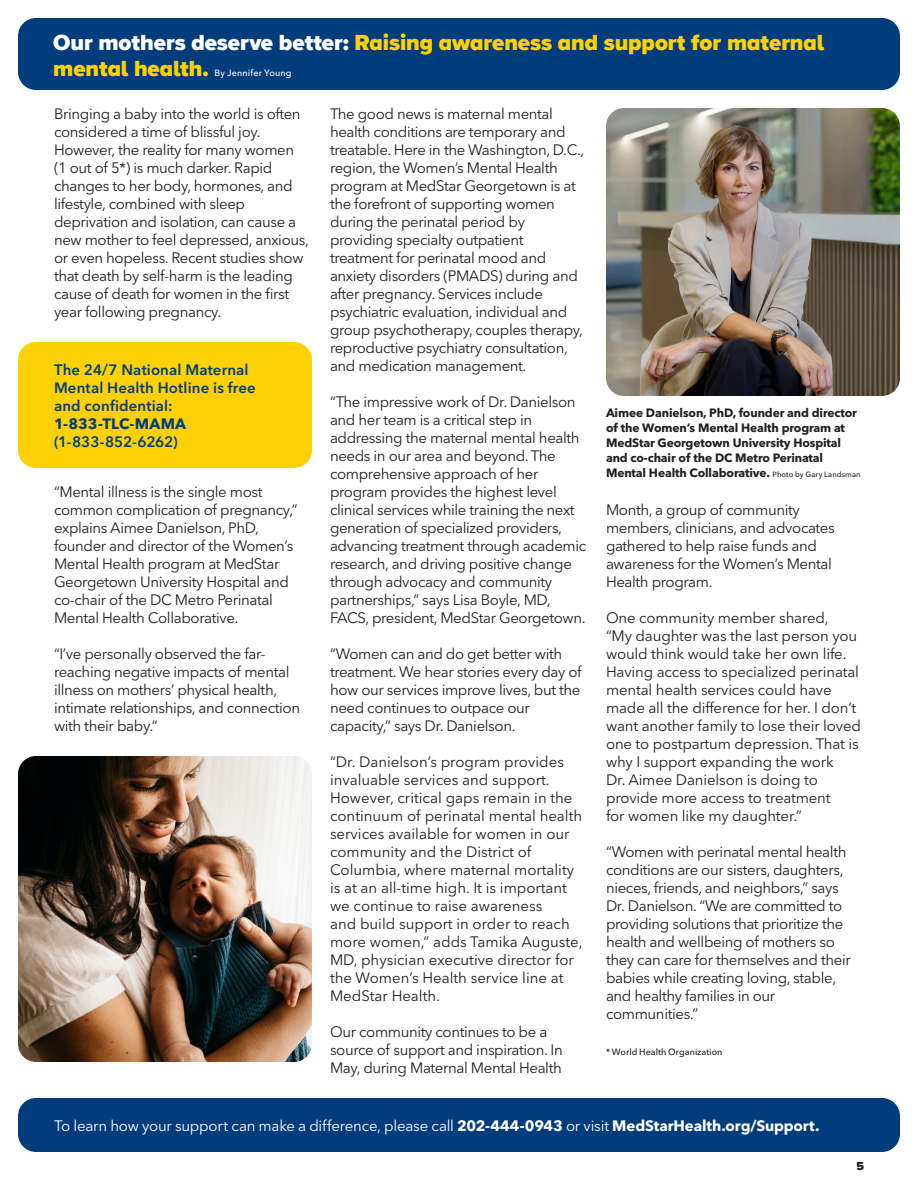
<style>
.page{position:relative;width:918px;height:1188px;background:#fff}
.page>*{position:absolute;margin:0;border:0;box-sizing:border-box;transform-origin:0 0}
.Headlines_15_17{font:900 22.5px/25.5px "Proxima Nova A";color:#fed105}
.body_copy_10_12{font:15px/18px "Avenir Next LT Pro";letter-spacing:-.025em;color:#231f20}
.body_copy_10_12-2{font:15px/18px "Avenir Next LT Pro";color:#231f20}
.CTA{font:15px "Avenir Next LT Pro";letter-spacing:-.015em;color:#fff}
.quotes{font:600 15px/18px "Avenir Next LT Pro";letter-spacing:.01em;color:#013d7d}
.quotes-2{font:600 15px/18px "Avenir Next LT Pro";letter-spacing:-.015em;color:#013d7d}
.captions_8_10{font:700 12px/15px "Avenir Next LT Pro";letter-spacing:-.01em;color:#231f20}
.page_number_right{font:900 12px "Proxima Nova A";color:#231f20}
.body_copy_10_12-3{font:500 9px "Avenir Next LT Pro";color:#231f20}
.Headlines_15_17-2{font:500 9px "Avenir Next LT Pro";letter-spacing:.02em;color:#fff}
.s1{color:#fff}
.s2{font-weight:700}
.s3{font-weight:500;font-size:7.5px}
</style>
<div class="page">
<div style="left:18px;top:18px;width:882px;height:72px;background:#013d7d;border-radius:18px"></div>
<div style="left:18px;top:1098px;width:882px;height:54px;background:#013d7d;border-radius:18px"></div>
<img style="left:18px;top:756px;width:294px;height:306px">
<img style="left:606px;top:108px;width:294px;height:288px">
<div style="left:18px;top:342px;width:294px;height:126px;background:#fed105;border-radius:18px"></div>
<p class="Headlines_15_17" style="left:53px;top:30px;width:772px"><span class="s1">Our mothers deserve better:</span> Raising awareness and support for maternal mental health.</p>
<p class="Headlines_15_17-2" style="left:214px;top:67px;width:79px">By Jennifer Young</p>
<p class="body_copy_10_12" style="left:54px;top:105px;width:256px">Bringing a baby into the world is often considered a time of blissful joy.<br>However, the reality for many women (1 out of 5*) is much darker. Rapid changes to her body, hormones, and lifestyle, combined with sleep deprivation and isolation, can cause a new mother to feel depressed, anxious, or even hopeless. Recent studies show that death by self-harm is the leading cause of death for women in the first year following pregnancy.</p>
<p class="body_copy_10_12" style="left:330px;top:105px;width:256px">The good news is maternal mental health conditions are temporary and treatable. Here in the Washington, D.C., region, the Women’s Mental Health program at MedStar Georgetown is at the forefront of supporting women during the perinatal period by providing specialty outpatient treatment for perinatal mood and anxiety disorders (PMADS) during and after pregnancy. Services include psychiatric evaluation, individual and group psychotherapy, couples therapy, reproductive psychiatry consultation, and medication management.</p>
<p class="body_copy_10_12" style="left:330px;top:393px;width:258px">“The impressive work of Dr. Danielson and her team is a critical step in addressing the maternal mental health needs in our area and beyond. The comprehensive approach of her program provides the highest level clinical services while training the next generation of specialized providers, advancing treatment through academic research, and driving positive change through advocacy and community partnerships,” says Lisa Boyle, MD, FACS, president, MedStar Georgetown.</p>
<p class="body_copy_10_12" style="left:330px;top:645px;width:253px">“Women can and do get better with treatment. We hear stories every day of how our services improve lives, but the need continues to outpace our capacity,” says Dr. Danielson.</p>
<p class="body_copy_10_12-2" style="left:330px;top:753px;width:254px">“Dr. Danielson’s program provides invaluable services and support.<br>However, critical gaps remain in the continuum of perinatal mental health services available for women in our community and the District of Columbia, where maternal mortality is at an all-time high. It is important we continue to raise awareness<br>and build support in order to reach more women,” adds Tamika Auguste, MD, physician executive director for the Women’s Health service line at MedStar Health.</p>
<p class="body_copy_10_12" style="left:330px;top:1023px;width:234px">Our community continues to be a source of support and inspiration. In<br>May, during Maternal Mental Health</p>
<p class="quotes" style="left:54px;top:360px;width:203px">The 24/7 National Maternal<br>Mental Health Hotline is free and confidential:</p>
<p class="quotes-2" style="left:54px;top:414px;width:134px"><span class="s2">1-833-TLC-MAMA </span>(1-833-852-6262)</p>
<p class="captions_8_10" style="left:606px;top:405px;width:256px">Aimee Danielson, PhD, founder and director of the Women’s Mental Health program at MedStar Georgetown University Hospital and co-chair of the DC Metro Perinatal Mental Health Collaborative. <span class="s3">Photo by Gary Landsman</span></p>
<p class="body_copy_10_12" style="left:54px;top:483px;width:245px">“Mental illness is the single most common complication of pregnancy,” explains Aimee Danielson, PhD, founder and director of the Women’s Mental Health program at MedStar Georgetown University Hospital and co-chair of the DC Metro Perinatal Mental Health Collaborative.</p>
<p class="body_copy_10_12" style="left:54px;top:645px;width:248px">“I’ve personally observed the far&shy;reaching negative impacts of mental illness on mothers’ physical health, intimate relationships, and connection with their baby.“</p>
<p class="body_copy_10_12" style="left:606px;top:501px;width:230px">Month, a group of community members, clinicians, and advocates gathered to help raise funds and awareness for the Women’s Mental<br>Health program.</p>
<p class="body_copy_10_12" style="left:606px;top:609px;width:257px">One community member shared,<br>“My daughter was the last person you would think would take her own life.<br>Having access to specialized perinatal mental health services could have made all the difference for her. I don’t want another family to lose their loved one to postpartum depression. That is why I support expanding the work<br>Dr. Aimee Danielson is doing to provide more access to treatment<br>for women like my daughter.”</p>
<p class="body_copy_10_12" style="left:606px;top:843px;width:246px">“Women with perinatal mental health conditions are our sisters, daughters, nieces, friends, and neighbors,” says Dr. Danielson. “We are committed to providing solutions that prioritize the health and wellbeing of mothers so they can care for themselves and their babies while creating loving, stable, and healthy families in our communities.”</p>
<p class="body_copy_10_12-3" style="left:606px;top:1047px;width:118px">* World Health Organization</p>
<p class="CTA" style="left:54px;top:1116px;width:767px">To learn how your support can make a difference, please call <span class="s2">202-444-0943</span> or visit <span class="s2">MedStarHealth.org/Support.</span></p>
<p class="page_number_right" style="left:856px;top:1157px;width:9px">5</p>
</div>
